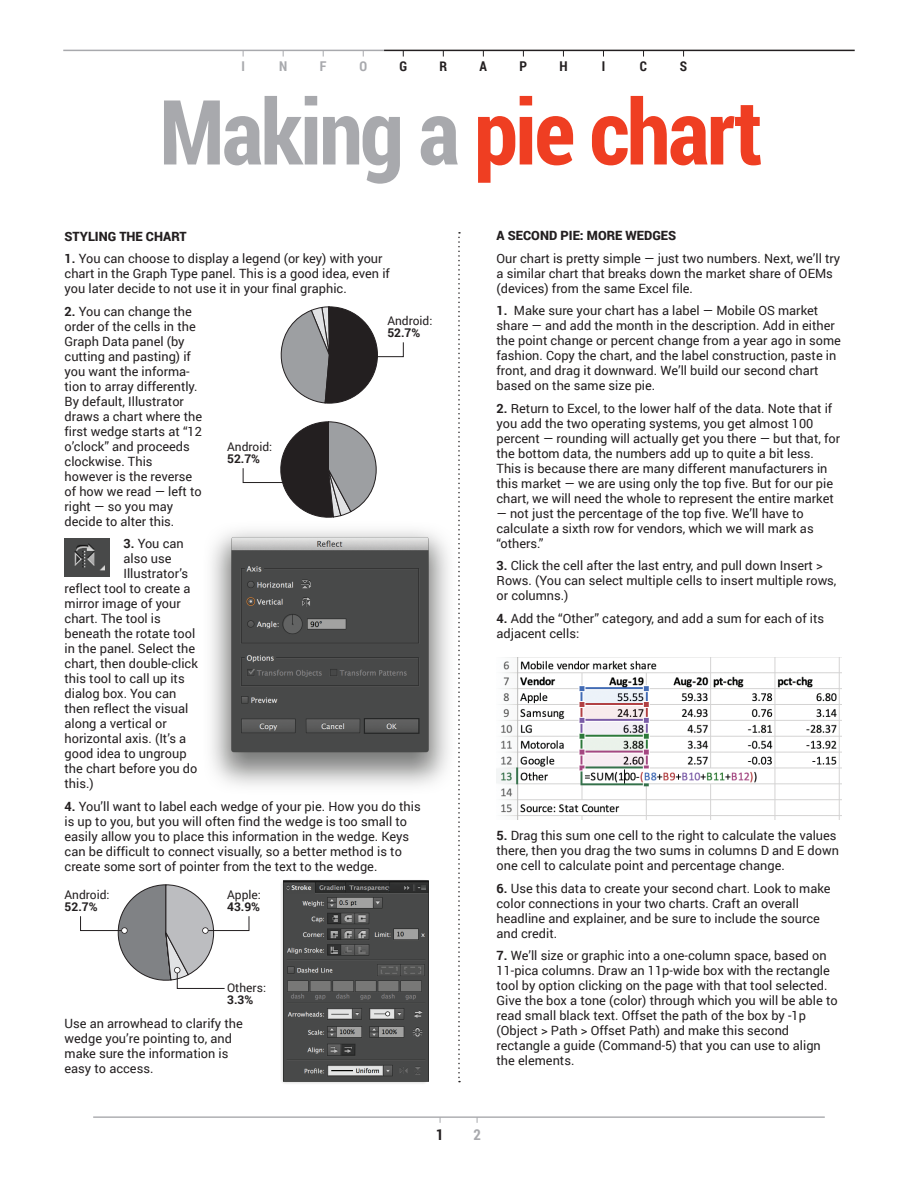
<style>
.page{position:relative;width:918px;height:1188px;background:#fff}
.page>*{position:absolute;margin:0;border:0;box-sizing:border-box;transform-origin:0 0}
.t1{font:700 90px "Roboto Condensed";letter-spacing:-.03em;color:#ef3e22}
.t2{font:700 15px "Roboto Condensed";color:#231f20}
.t3{font:700 15px "Roboto Condensed";color:#a8a9ad}
.t4{font:700 13.5px "Roboto Condensed";color:#231f20}
.t5{font:700 13.5px "Roboto Condensed";color:#a8a9ad}
.t6{font:12.75px/15px "Roboto";color:#231f20}
.t7{font:900 12.75px "Roboto";color:#231f20}
.t8{font:12px "Roboto";color:#231f20}
.t9{font:700 12px "Roboto";color:#231f20}
.s1{color:#a8a9ad}
.s2{font-weight:700}
</style>
<div class="page">
<img style="left:211px;top:530px;width:238px;height:256px">
<svg style="left:458px;top:232px;width:2px;height:850px"></svg>
<svg style="left:280px;top:306px;width:124px;height:98px"></svg>
<svg style="left:242px;top:421px;width:135px;height:97px"></svg>
<svg style="left:80px;top:884px;width:170px;height:105px"></svg>
<img style="left:65px;top:538px;width:44px;height:38px">
<img style="left:281px;top:880px;width:147px;height:204px">
<hr style="left:93px;top:1116px;width:732px;height:2px;background:#a8a9ad">
<hr style="left:384px;top:50px;width:471px;height:1px;background:#231f20">
<hr style="left:63px;top:50px;width:321px;height:1px;background:#a8a9ad">
<img style="left:496px;top:658px;width:345px;height:161px">
<p class="t5" style="left:241px;top:57px;width:5px">I</p>
<p class="t5" style="left:279px;top:57px;width:10px">N</p>
<p class="t5" style="left:320px;top:57px;width:8px">F</p>
<p class="t5" style="left:359px;top:57px;width:9px">O</p>
<p class="t4" style="left:399px;top:57px;width:9px">G</p>
<p class="t4" style="left:439px;top:57px;width:9px">R</p>
<p class="t4" style="left:480px;top:57px;width:9px">A</p>
<p class="t4" style="left:520px;top:57px;width:9px">P</p>
<p class="t4" style="left:559px;top:57px;width:10px">H</p>
<p class="t4" style="left:602px;top:57px;width:5px">I</p>
<p class="t4" style="left:640px;top:57px;width:9px">C</p>
<p class="t4" style="left:680px;top:57px;width:9px">S</p>
<h1 class="t1" style="left:159px;top:69px;width:605px"><span class="s1">Making a</span> pie chart</h1>
<p class="t7" style="left:65px;top:227px;width:124px">STYLING THE CHART</p>
<p class="t6" style="left:65px;top:251px;width:327px"><span class="s2">1.</span> You can choose to display a legend (or key) with your chart in the Graph Type panel. This is a good idea, even if you later decide to not use it in your final graphic.</p>
<p class="t6" style="left:65px;top:303px;width:139px"><span class="s2">2.</span> You can change the order of the cells in the<br>Graph Data panel (by cutting and pasting) if you want the informa&shy;tion to array differently.<br>By default, Illustrator draws a chart where the first wedge starts at “12 o’clock” and proceeds clockwise. This however is the reverse of how we read — left to right — so you may decide to alter this.</p>
<p class="t6" style="left:123px;top:536px;width:62px"><span class="s2">3.</span> You can</p>
<p class="t6" style="left:123px;top:551px;width:49px">also use</p>
<p class="t6" style="left:123px;top:566px;width:66px">Illustrator’s</p>
<p class="t6" style="left:65px;top:581px;width:127px">reflect tool to create a</p>
<p class="t6" style="left:65px;top:596px;width:118px">mirror image of your</p>
<p class="t6" style="left:65px;top:611px;width:98px">chart. The tool is</p>
<p class="t6" style="left:65px;top:626px;width:132px">beneath the rotate tool</p>
<p class="t6" style="left:65px;top:641px;width:132px">in the panel. Select the</p>
<p class="t6" style="left:65px;top:656px;width:135px">chart, then double-click</p>
<p class="t6" style="left:65px;top:671px;width:122px">this tool to call up its</p>
<p class="t6" style="left:65px;top:686px;width:113px">dialog box. You can</p>
<p class="t6" style="left:65px;top:701px;width:125px">then reflect the visual</p>
<p class="t6" style="left:65px;top:716px;width:104px">along a vertical or</p>
<p class="t6" style="left:65px;top:731px;width:123px">horizontal axis. (It’s a</p>
<p class="t6" style="left:65px;top:746px;width:124px">good idea to ungroup</p>
<p class="t6" style="left:65px;top:761px;width:134px">the chart before you do</p>
<p class="t6" style="left:65px;top:776px;width:31px">this.)</p>
<p class="t6" style="left:65px;top:798px;width:358px"><span class="s2">4.</span> You’ll want to label each wedge of your pie. How you do this is up to you, but you will often find the wedge is too small to easily allow you to place this information in the wedge. Keys can be difficult to connect visually, so a better method is to create some sort of pointer from the text to the wedge.</p>
<p class="t8" style="left:387px;top:312px;width:47px">Android:</p>
<p class="t9" style="left:387px;top:324px;width:35px">52.7%</p>
<p class="t8" style="left:227px;top:438px;width:47px">Android:</p>
<p class="t9" style="left:227px;top:450px;width:35px">52.7%</p>
<p class="t8" style="left:65px;top:886px;width:47px">Android:</p>
<p class="t9" style="left:65px;top:898px;width:35px">52.7%</p>
<p class="t8" style="left:227px;top:886px;width:35px">Apple:</p>
<p class="t9" style="left:227px;top:898px;width:35px">43.9%</p>
<p class="t8" style="left:227px;top:979px;width:40px">Others:</p>
<p class="t9" style="left:227px;top:991px;width:28px">3.3%</p>
<p class="t6" style="left:65px;top:1015px;width:180px">Use an arrowhead to clarify the wedge you’re pointing to, and make sure the information is easy to access.</p>
<p class="t7" style="left:497px;top:227px;width:181px">A SECOND PIE: MORE WEDGES</p>
<p class="t6" style="left:497px;top:250px;width:345px">Our chart is pretty simple — just two numbers. Next, we’ll try a similar chart that breaks down the market share of OEMs (devices) from the same Excel file.</p>
<p class="t6" style="left:497px;top:303px;width:346px"><span class="s2">1.</span> Make sure your chart has a label — Mobile OS market share — and add the month in the description. Add in either the point change or percent change from a year ago in some fashion. Copy the chart, and the label construction, paste in front, and drag it downward. We’ll build our second chart based on the same size pie.</p>
<p class="t6" style="left:497px;top:400px;width:345px"><span class="s2">2.</span> Return to Excel, to the lower half of the data. Note that if you add the two operating systems, you get almost 100 percent — rounding will actually get you there — but that, for the bottom data, the numbers add up to quite a bit less.<br>This is because there are many different manufacturers in this market — we are using only the top five. But for our pie chart, we will need the whole to represent the entire market</p>
<p class="t6" style="left:497px;top:505px;width:319px">— not just the percentage of the top five. We’ll have to calculate a sixth row for vendors, which we will mark as “others.”</p>
<p class="t6" style="left:497px;top:558px;width:341px"><span class="s2">3.</span> Click the cell after the last entry, and pull down Insert &gt;<br>Rows. (You can select multiple cells to insert multiple rows, or columns.)</p>
<p class="t6" style="left:497px;top:610px;width:329px"><span class="s2">4.</span> Add the “Other” category, and add a sum for each of its adjacent cells:</p>
<p class="t6" style="left:497px;top:828px;width:344px"><span class="s2">5.</span> Drag this sum one cell to the right to calculate the values there, then you drag the two sums in columns D and E down one cell to calculate point and percentage change.</p>
<p class="t6" style="left:497px;top:880px;width:336px"><span class="s2">6.</span> Use this data to create your second chart. Look to make color connections in your two charts. Craft an overall headline and explainer, and be sure to include the source and credit.</p>
<p class="t6" style="left:497px;top:948px;width:343px"><span class="s2">7.</span> We’ll size or graphic into a one-column space, based on 11-pica columns. Draw an 11p-wide box with the rectangle tool by option clicking on the page with that tool selected.<br>Give the box a tone (color) through which you will be able to read small black text. Offset the path of the box by -1p (Object &gt; Path &gt; Offset Path) and make this second rectangle a guide (Command-5) that you can use to align the elements.</p>
<p class="t2" style="left:436px;top:1124px;width:9px">1</p>
<p class="t3" style="left:473px;top:1124px;width:9px">2</p>
</div>
